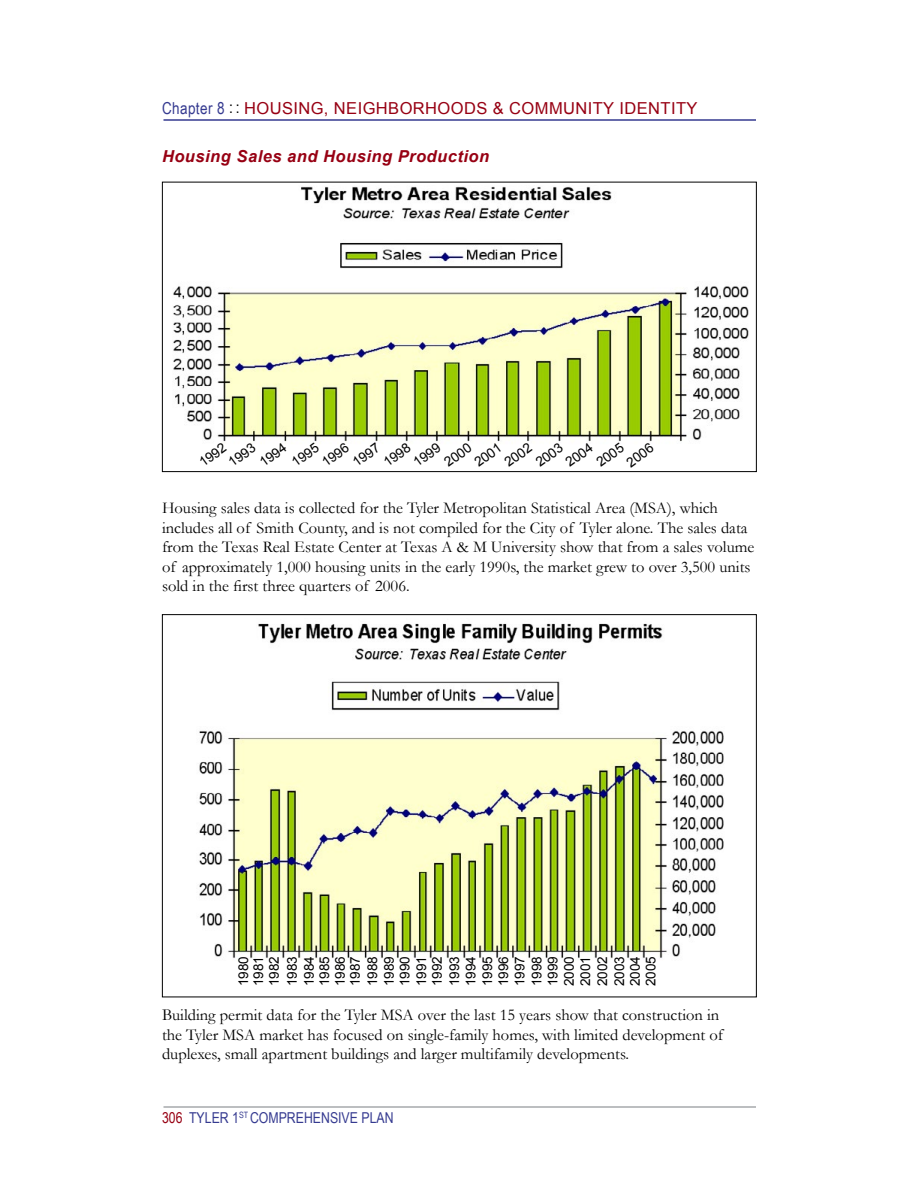
<style>
.page{position:relative;width:918px;height:1188px;background:#fff}
.page>*{position:absolute;margin:0;border:0;box-sizing:border-box;transform-origin:0 0}
.t1{font:16.5px/19.5px "Garamond";color:#000}
.t2{font:16.5px "Arial";letter-spacing:.025em;color:#970013}
.t3{font:italic 700 16.5px "Arial";letter-spacing:.03em;color:#970013}
.t4{font:15px "Arial Narrow";color:#353a90}
.t5{font:13.5px/16.4px "Arial";color:#000;text-align:justify}
.s1{font-family:"Arial Narrow";color:#353a90}
.s2{font-family:"Arial Narrow";color:#000}
.s3{color:#970013}
</style>
<div class="page">
<hr style="left:164px;top:119px;width:592px;height:2px;background:#353a90">
<hr style="left:164px;top:1106px;width:592px;height:2px;background:#a7a9ac">
<img style="left:173px;top:186px;width:576px;height:256px">
<div style="left:162px;top:182px;width:595px;height:290px;border:1px solid #000"></div>
<img style="left:199px;top:623px;width:525px;height:338px">
<p class="t2" style="left:162px;top:98px;width:537px"><span class="s1">CHAPTER 8</span> <span class="s2">: :</span> HOUSING, NEIGHBORHOODS &amp; COMMUNITY IDENTITY</p>
<p class="t3" style="left:162px;top:145px;width:329px">Housing Sales and Housing Production</p>
<p class="t5" style="left:196px;top:457px;width:32px;rotate:-36deg">1992</p>
<p class="t5" style="left:225px;top:457px;width:32px;rotate:-36deg">1993</p>
<p class="t5" style="left:256px;top:457px;width:32px;rotate:-36deg">1994</p>
<p class="t5" style="left:288px;top:457px;width:32px;rotate:-36deg">1995</p>
<p class="t5" style="left:319px;top:457px;width:32px;rotate:-36deg">1996</p>
<p class="t5" style="left:349px;top:457px;width:32px;rotate:-36deg">1997</p>
<p class="t5" style="left:380px;top:457px;width:32px;rotate:-36deg">1998</p>
<p class="t5" style="left:410px;top:457px;width:32px;rotate:-36deg">1999</p>
<p class="t5" style="left:441px;top:457px;width:32px;rotate:-36deg">2000</p>
<p class="t5" style="left:471px;top:457px;width:32px;rotate:-36deg">2001</p>
<p class="t5" style="left:501px;top:457px;width:32px;rotate:-36deg">2002</p>
<p class="t5" style="left:533px;top:457px;width:32px;rotate:-36deg">2003</p>
<p class="t5" style="left:562px;top:457px;width:32px;rotate:-36deg">2004</p>
<p class="t5" style="left:593px;top:457px;width:32px;rotate:-36deg">2005</p>
<p class="t5" style="left:623px;top:457px;width:32px;rotate:-36deg">2006</p>
<p class="t1" style="left:162px;top:498px;width:594px">Housing sales data is collected for the Tyler Metropolitan Statistical Area (MSA), which includes all of Smith County, and is not compiled for the City of Tyler alone. The sales data from the Texas Real Estate Center at Texas A &amp; M University show that from a sales volume of approximately 1,000 housing units in the early 1990s, the market grew to over 3,500 units sold in the first three quarters of 2006.</p>
<p class="t5" style="left:236px;top:986px;width:32px;line-height:15.5px;rotate:-90deg">1980<br>1981<br>1982</p>
<p class="t5" style="left:284px;top:986px;width:32px;line-height:17px;rotate:-90deg">1983<br>1984</p>
<p class="t5" style="left:317px;top:986px;width:32px;line-height:15.5px;rotate:-90deg">1985<br>1986<br>1987</p>
<p class="t5" style="left:365px;top:986px;width:32px;rotate:-90deg">1988<br>1989<br>1990<br>1991<br>1992</p>
<p class="t5" style="left:446px;top:986px;width:32px;rotate:-90deg">1993<br>1994<br>1995<br>1996<br>1997<br>1998<br>1999<br>2000<br>2001<br>2002<br>2003<br>2004<br>2005</p>
<p class="t1" style="left:162px;top:1005px;width:563px">Building permit data for the Tyler MSA over the last 15 years show that construction in the Tyler MSA market has focused on single-family homes, with limited development of duplexes, small apartment buildings and larger multifamily developments.</p>
<p class="t4" style="left:162px;top:1107px;width:233px"><span class="s3">306</span> TYLER 1<sup>ST</sup> COMPREHENSIVE PLAN</p>
</div>
